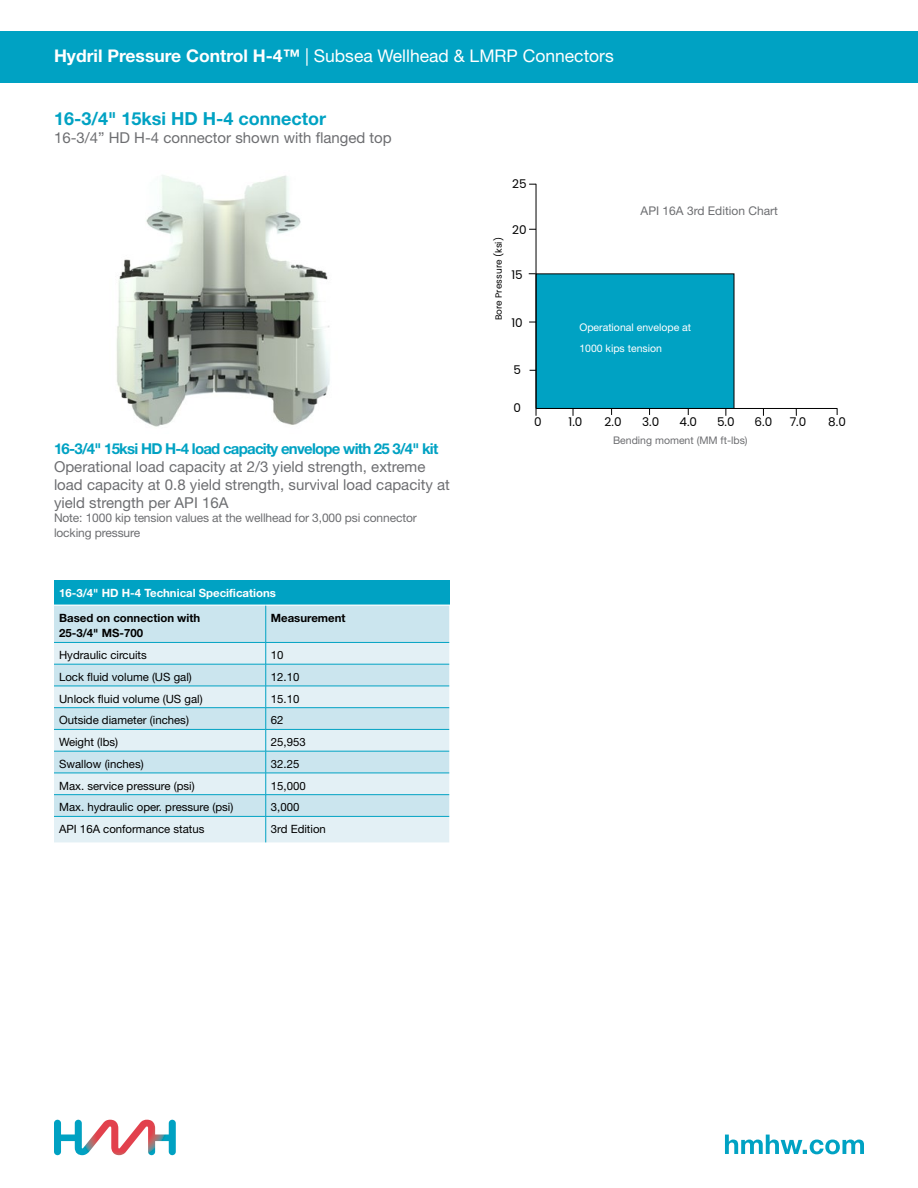
<style>
.page{position:relative;width:918px;height:1188px;background:#fff}
.page>*{position:absolute;margin:0;border:0;box-sizing:border-box;transform-origin:0 0}
.Subheading{font:700 18px "Helvetica Neue LT Pro";color:#00a2c3}
.t1{font:17.55px "Helvetica Neue LT Pro";color:#fff}
.Normal_small{font:15px/18px "Helvetica Neue LT Pro";color:#6d6e71}
.Subheading_small{font:700 15px "Helvetica Neue LT Pro";letter-spacing:-.05em;color:#00a2c3}
.Note{font:12px/14.4px "Helvetica Neue LT Pro";letter-spacing:-.01em;color:#6d6e71}
.t2{font:12px "Poppins";color:#000}
.Table{font:11.4px "Helvetica Neue LT Pro";color:#000}
.Table-2{font:700 11.4px "Helvetica Neue LT Pro";color:#000}
.Table_header{font:700 11.4px "Helvetica Neue LT Pro";color:#fff}
.t3{font:10.5px/21px "Helvetica Neue LT Pro";color:#fff}
.t4{font:10.5px "Helvetica Neue LT Pro";color:#6d6e71}
.t5{font:9px "Poppins";color:#000}
.s1{font-weight:700}
</style>
<div class="page">
<svg style="left:54px;top:1120px;width:122px;height:35px"></svg>
<div style="left:0;top:32px;width:918px;height:51px;background:#00a2c3"></div>
<svg style="left:725px;top:1135px;width:139px;height:19px"></svg>
<div style="left:536px;top:274px;width:198px;height:134px;background:#00a2c3"></div>
<hr style="left:536px;top:184px;width:1px;height:224px;background:#000">
<hr style="left:536px;top:408px;width:301px;height:1px;background:#000">
<div style="left:54px;top:580px;width:395px;height:25px;background:#00a2c3"></div>
<div style="left:54px;top:606px;width:395px;height:36px;background:#cbe5ee"></div>
<svg style="left:54px;top:643px;width:395px;height:199px;background:#d5eaf1"></svg>
<hr style="left:265px;top:606px;width:1px;height:36px;background:#00a2c3">
<hr style="left:54px;top:642px;width:212px;height:1px;background:#00a2c3">
<hr style="left:266px;top:642px;width:183px;height:1px;background:#00a2c3">
<hr style="left:54px;top:664px;width:212px;height:1px;background:#00a2c3">
<hr style="left:266px;top:664px;width:183px;height:1px;background:#00a2c3">
<hr style="left:54px;top:686px;width:212px;height:1px;background:#00a2c3">
<hr style="left:266px;top:686px;width:183px;height:1px;background:#00a2c3">
<hr style="left:54px;top:707px;width:212px;height:1px;background:#00a2c3">
<hr style="left:266px;top:707px;width:183px;height:1px;background:#00a2c3">
<hr style="left:54px;top:729px;width:212px;height:1px;background:#00a2c3">
<hr style="left:266px;top:729px;width:183px;height:1px;background:#00a2c3">
<hr style="left:54px;top:751px;width:212px;height:1px;background:#00a2c3">
<hr style="left:266px;top:751px;width:183px;height:1px;background:#00a2c3">
<hr style="left:54px;top:773px;width:212px;height:1px;background:#00a2c3">
<hr style="left:266px;top:773px;width:183px;height:1px;background:#00a2c3">
<hr style="left:54px;top:794px;width:212px;height:1px;background:#00a2c3">
<hr style="left:266px;top:794px;width:183px;height:1px;background:#00a2c3">
<hr style="left:54px;top:816px;width:212px;height:1px;background:#00a2c3">
<hr style="left:266px;top:816px;width:183px;height:1px;background:#00a2c3">
<svg style="left:265px;top:643px;width:1px;height:199px"></svg>
<img style="left:116px;top:175px;width:214px;height:252px">
<p class="t1" style="left:54px;top:45px;width:561px"><span class="s1">Hydril Pressure Control H-4™</span> | Subsea Wellhead &amp; LMRP Connectors</p>
<p class="Subheading" style="left:54px;top:108px;width:274px">16-3/4" 15ksi HD H-4 connector</p>
<p class="Normal_small" style="left:54px;top:129px;width:339px">16-3/4” HD H-4 connector shown with flanged top</p>
<p class="Subheading_small" style="left:54px;top:439px;width:386px">16-3/4" 15ksi HD H-4 load capacity envelope with 25 3/4" kit</p>
<p class="Normal_small" style="left:54px;top:457px;width:397px">Operational load capacity at 2/3 yield strength, extreme load capacity at 0.8 yield strength, survival load capacity at yield strength per API 16A</p>
<p class="Note" style="left:54px;top:511px;width:364px">Note: 1000 kip tension values at the wellhead for 3,000 psi connector locking pressure</p>
<p class="Table_header" style="left:59px;top:586px;width:218px">16-3/4" HD H-4 Technical Specifications</p>
<p class="Table-2" style="left:59px;top:611px;width:143px">Based on connection with</p>
<p class="Table-2" style="left:59px;top:626px;width:86px">25-3/4" MS-700</p>
<p class="Table-2" style="left:271px;top:611px;width:76px">Measurement</p>
<p class="Table" style="left:59px;top:648px;width:89px">Hydraulic circuits</p>
<p class="Table" style="left:271px;top:648px;width:14px">10</p>
<p class="Table" style="left:59px;top:670px;width:134px">Lock fluid volume (US gal)</p>
<p class="Table" style="left:271px;top:670px;width:30px">12.10</p>
<p class="Table" style="left:59px;top:691px;width:145px">Unlock fluid volume (US gal)</p>
<p class="Table" style="left:271px;top:691px;width:30px">15.10</p>
<p class="Table" style="left:59px;top:713px;width:131px">Outside diameter (inches)</p>
<p class="Table" style="left:271px;top:713px;width:14px">62</p>
<p class="Table" style="left:59px;top:735px;width:61px">Weight (lbs)</p>
<p class="Table" style="left:271px;top:735px;width:36px">25,953</p>
<p class="Table" style="left:59px;top:757px;width:86px">Swallow (inches)</p>
<p class="Table" style="left:271px;top:757px;width:30px">32.25</p>
<p class="Table" style="left:59px;top:778px;width:137px">Max. service pressure (psi)</p>
<p class="Table" style="left:271px;top:778px;width:36px">15,000</p>
<p class="Table" style="left:59px;top:800px;width:176px">Max. hydraulic oper. pressure (psi)</p>
<p class="Table" style="left:271px;top:800px;width:30px">3,000</p>
<p class="Table" style="left:59px;top:822px;width:147px">API 16A conformance status</p>
<p class="Table" style="left:271px;top:822px;width:57px">3rd Edition</p>
<p class="t2" style="left:512px;top:177px;width:16px">25</p>
<p class="t5" style="left:493px;top:320px;width:84px;rotate:-90deg">Bore Pressure (ksi)</p>
<p class="t2" style="left:512px;top:223px;width:16px">20</p>
<p class="t2" style="left:511px;top:268px;width:13px">15</p>
<p class="t2" style="left:511px;top:316px;width:13px">10</p>
<p class="t2" style="left:513px;top:363px;width:9px">5</p>
<p class="Note" style="left:641px;top:204px;width:139px">API 16A 3rd Edition Chart</p>
<p class="t3" style="left:579px;top:317px;width:113px">Operational envelope at<br>1000 kips tension</p>
<p class="t2" style="left:513px;top:400px;width:9px">0</p>
<p class="t2" style="left:534px;top:415px;width:9px">0</p>
<p class="t2" style="left:569px;top:415px;width:15px">1.0</p>
<p class="t2" style="left:605px;top:415px;width:18px">2.0</p>
<p class="t2" style="left:642px;top:415px;width:19px">3.0</p>
<p class="t2" style="left:679px;top:415px;width:19px">4.0</p>
<p class="t2" style="left:717px;top:415px;width:19px">5.0</p>
<p class="t2" style="left:755px;top:415px;width:19px">6.0</p>
<p class="t2" style="left:790px;top:415px;width:18px">7.0</p>
<p class="t2" style="left:828px;top:415px;width:19px">8.0</p>
<p class="t4" style="left:613px;top:434px;width:136px">Bending moment (MM ft-lbs)</p>
</div>
